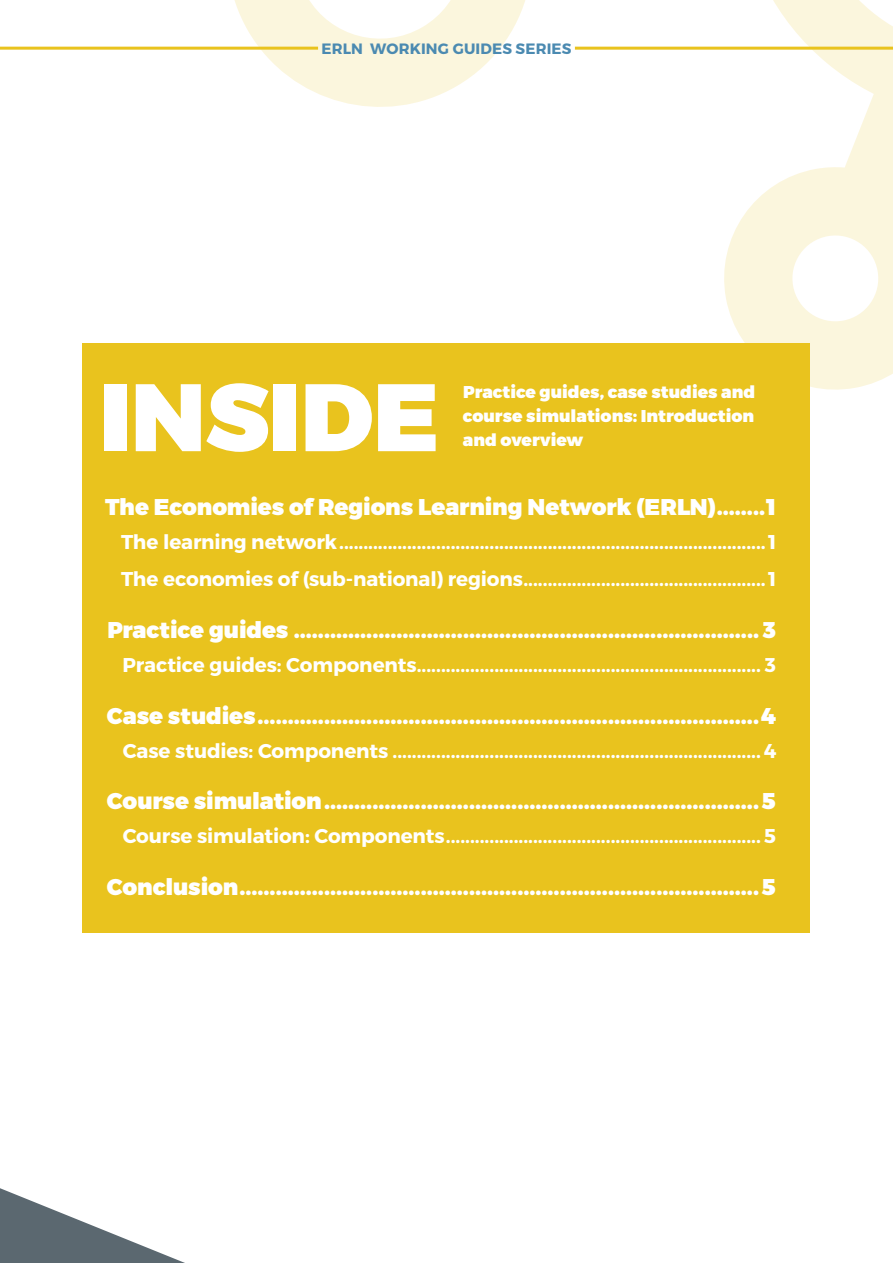
<style>
.page{position:relative;width:893px;height:1263px;background:#fff}
.page>*{position:absolute;margin:0;border:0;box-sizing:border-box;transform-origin:0 0}
.t1{font:900 95.55px "Montserrat";color:#fff}
.t2{font:900 22.8px "Montserrat";letter-spacing:-.005em;color:#fff}
.t3{font:700 19.95px/37.5px "Montserrat";letter-spacing:-.01em;color:#fff}
.t4{font:900 17.1px/24.3px "Montserrat";color:#fff;text-align:justify}
.t5{font:700 15px "Montserrat";letter-spacing:.01em;color:#4b8ab1}
</style>
<div class="page">
<svg style="left:795px;top:0;width:98px;height:52px;background:#fbf6e0"></svg>
<svg style="left:724px;top:52px;width:169px;height:338px;fill:#fbf6dd"></svg>
<svg style="left:206px;top:0;width:589px;height:129px"></svg>
<svg style="left:0;top:1188px;width:185px;height:75px"></svg>
<hr style="left:0;top:47px;width:318px;height:3px;background:#e9c31e">
<hr style="left:575px;top:47px;width:318px;height:3px;background:#e9c31e">
<div style="left:83px;top:343px;width:727px;height:589px;background:#e9c31e"></div>
<p class="t5" style="left:321px;top:39px;width:206px">ERLN Working Guides Ser</p>
<p class="t5" style="left:547px;top:39px;width:26px">ies</p>
<h1 class="t1" style="left:99px;top:357px;width:341px">INSIDE</h1>
<p class="t4" style="left:463px;top:380px;width:294px">Practice guides, case studies and course simulations: Introduction and overview</p>
<p class="t2" style="left:105px;top:492px;width:672px">The Economies of Regions Learning Network (ERLN)........1</p>
<p class="t3" style="left:121px;top:523px;width:657px">The learning network........................................................................................ 1<br>The economies of (sub-national) regions.................................................. 1</p>
<p class="t2" style="left:107px;top:616px;width:670px">Practice guides ............................................................................. 3</p>
<p class="t3" style="left:123px;top:646px;width:655px">Practice guides: Components....................................................................... 3</p>
<p class="t2" style="left:107px;top:701px;width:670px">Case studies...................................................................................4</p>
<p class="t3" style="left:123px;top:732px;width:655px">Case studies: Components ............................................................................4</p>
<p class="t2" style="left:107px;top:787px;width:670px">Course simulation........................................................................5</p>
<p class="t3" style="left:123px;top:818px;width:655px">Course simulation: Components................................................................. 5</p>
<p class="t2" style="left:107px;top:872px;width:670px">Conclusion......................................................................................5</p>
</div>
